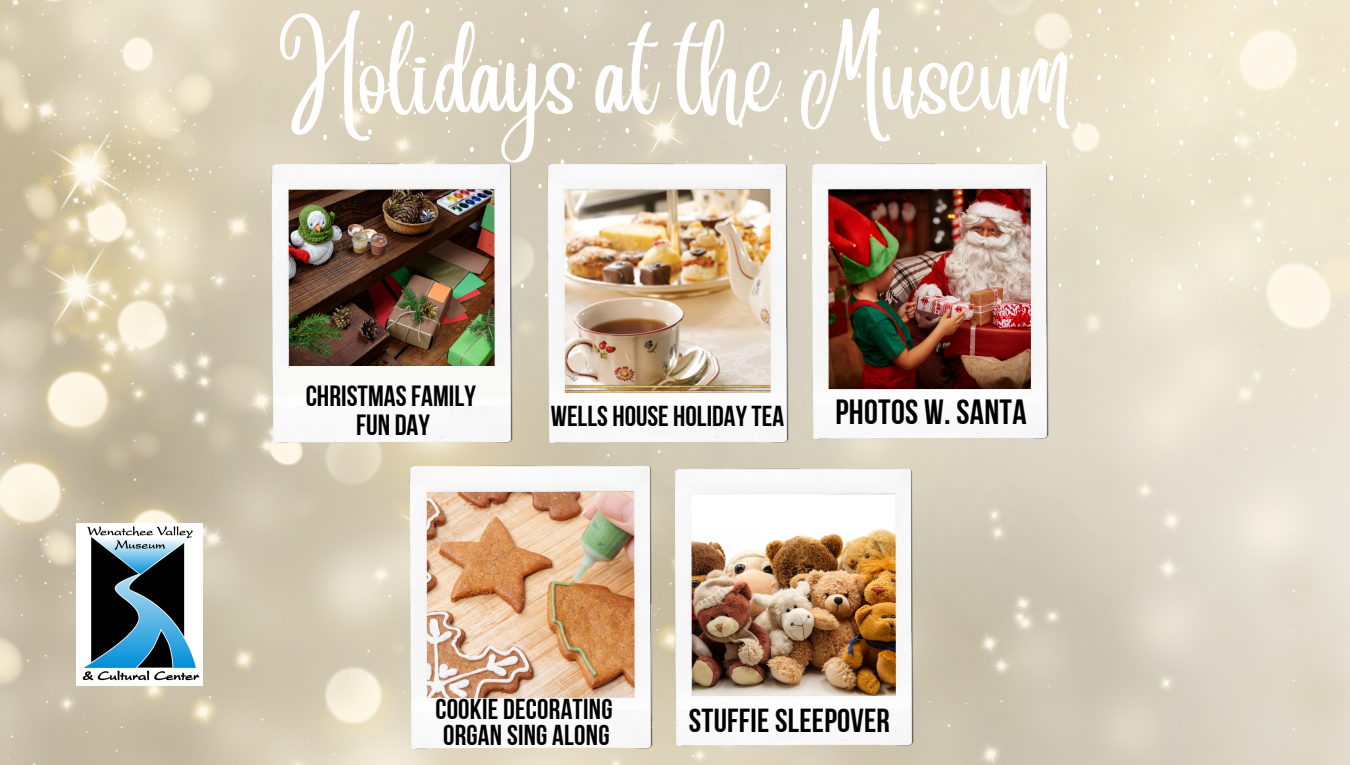
<style>
.page{position:relative;width:1350px;height:765px;background:#fff}
.page>*{position:absolute;margin:0;border:0;box-sizing:border-box;transform-origin:0 0}
.t1{font:86.25px "Angelina";color:#fff}
.t2{font:34.95px "Bebas Neue Cyrillic";letter-spacing:.01em;color:#000}
.t3{font:33.15px "Bebas Neue Cyrillic";letter-spacing:.01em;color:#000}
.t4{font:29.1px/29.1px "Bebas Neue Cyrillic";color:#000;text-align:center}
.t5{font:28.8px/26px "Bebas Neue Cyrillic";letter-spacing:.01em;color:#000}
</style>
<div class="page">
<img style="left:0;top:0;width:1350px;height:765px">
<svg style="left:521px;top:284px;width:3px;height:4px"></svg>
<svg style="left:644px;top:64px;width:4px;height:5px"></svg>
<svg style="left:625px;top:128px;width:4px;height:5px"></svg>
<svg style="left:499px;top:60px;width:3px;height:5px"></svg>
<svg style="left:323px;top:134px;width:4px;height:6px"></svg>
<svg style="left:470px;top:147px;width:4px;height:5px"></svg>
<svg style="left:441px;top:85px;width:4px;height:6px"></svg>
<svg style="left:388px;top:15px;width:4px;height:6px"></svg>
<svg style="left:521px;top:38px;width:3px;height:5px"></svg>
<svg style="left:461px;top:42px;width:4px;height:5px"></svg>
<svg style="left:539px;top:184px;width:3px;height:4px"></svg>
<svg style="left:426px;top:8px;width:3px;height:6px"></svg>
<svg style="left:564px;top:7px;width:4px;height:6px"></svg>
<svg style="left:405px;top:62px;width:6px;height:5px"></svg>
<svg style="left:388px;top:82px;width:9px;height:5px"></svg>
<svg style="left:368px;top:129px;width:4px;height:6px"></svg>
<svg style="left:356px;top:61px;width:8px;height:5px"></svg>
<svg style="left:360px;top:105px;width:8px;height:6px"></svg>
<svg style="left:525px;top:143px;width:3px;height:6px"></svg>
<svg style="left:495px;top:103px;width:3px;height:6px"></svg>
<svg style="left:803px;top:254px;width:3px;height:6px"></svg>
<svg style="left:793px;top:28px;width:3px;height:4px"></svg>
<svg style="left:914px;top:47px;width:4px;height:6px"></svg>
<svg style="left:739px;top:122px;width:4px;height:6px"></svg>
<svg style="left:886px;top:134px;width:4px;height:6px"></svg>
<svg style="left:857px;top:73px;width:4px;height:5px"></svg>
<svg style="left:969px;top:36px;width:3px;height:4px"></svg>
<svg style="left:804px;top:3px;width:4px;height:5px"></svg>
<svg style="left:936px;top:25px;width:4px;height:6px"></svg>
<svg style="left:877px;top:29px;width:4px;height:6px"></svg>
<svg style="left:749px;top:155px;width:4px;height:5px"></svg>
<svg style="left:1009px;top:157px;width:3px;height:4px"></svg>
<svg style="left:976px;top:147px;width:4px;height:6px"></svg>
<svg style="left:816px;top:150px;width:3px;height:4px"></svg>
<svg style="left:821px;top:49px;width:6px;height:6px"></svg>
<svg style="left:804px;top:69px;width:9px;height:6px"></svg>
<svg style="left:784px;top:117px;width:3px;height:5px"></svg>
<svg style="left:772px;top:48px;width:8px;height:6px"></svg>
<svg style="left:776px;top:93px;width:8px;height:6px"></svg>
<svg style="left:1017px;top:73px;width:3px;height:4px"></svg>
<svg style="left:941px;top:131px;width:3px;height:5px"></svg>
<svg style="left:940px;top:0;width:3px;height:4px"></svg>
<svg style="left:910px;top:91px;width:4px;height:5px"></svg>
<svg style="left:1096px;top:259px;width:4px;height:6px"></svg>
<svg style="left:1230px;top:277px;width:3px;height:4px"></svg>
<svg style="left:1195px;top:264px;width:3px;height:4px"></svg>
<svg style="left:1178px;top:284px;width:3px;height:6px"></svg>
<svg style="left:1257px;top:237px;width:4px;height:5px"></svg>
<svg style="left:1335px;top:121px;width:4px;height:5px"></svg>
<svg style="left:1208px;top:53px;width:4px;height:5px"></svg>
<svg style="left:1041px;top:107px;width:11px;height:14px"></svg>
<svg style="left:1033px;top:127px;width:3px;height:6px"></svg>
<svg style="left:1067px;top:150px;width:3px;height:5px"></svg>
<svg style="left:1257px;top:131px;width:3px;height:4px"></svg>
<svg style="left:1179px;top:140px;width:4px;height:5px"></svg>
<svg style="left:1168px;top:58px;width:3px;height:4px"></svg>
<svg style="left:1151px;top:78px;width:4px;height:6px"></svg>
<svg style="left:1098px;top:8px;width:3px;height:6px"></svg>
<svg style="left:1230px;top:31px;width:4px;height:6px"></svg>
<svg style="left:1171px;top:35px;width:4px;height:5px"></svg>
<svg style="left:1109px;top:175px;width:4px;height:6px"></svg>
<svg style="left:1248px;top:177px;width:3px;height:4px"></svg>
<svg style="left:1208px;top:179px;width:3px;height:4px"></svg>
<svg style="left:1191px;top:200px;width:4px;height:5px"></svg>
<svg style="left:1155px;top:109px;width:3px;height:4px"></svg>
<svg style="left:1270px;top:152px;width:4px;height:6px"></svg>
<svg style="left:1293px;top:28px;width:3px;height:4px"></svg>
<svg style="left:1135px;top:1px;width:4px;height:6px"></svg>
<svg style="left:1107px;top:27px;width:3px;height:4px"></svg>
<svg style="left:1274px;top:0;width:3px;height:6px"></svg>
<svg style="left:1115px;top:55px;width:6px;height:5px"></svg>
<svg style="left:1097px;top:75px;width:9px;height:6px"></svg>
<svg style="left:1077px;top:122px;width:4px;height:6px"></svg>
<svg style="left:1060px;top:51px;width:13px;height:8px"></svg>
<svg style="left:1066px;top:96px;width:12px;height:9px"></svg>
<svg style="left:1234px;top:136px;width:4px;height:6px"></svg>
<svg style="left:1204px;top:96px;width:4px;height:6px"></svg>
<img style="left:410px;top:465px;width:244px;height:285px">
<img style="left:812px;top:162px;width:238px;height:278px">
<img style="left:548px;top:162px;width:241px;height:283px">
<img style="left:272px;top:162px;width:241px;height:283px">
<div style="left:279px;top:367px;width:227px;height:29px;background:#f9f9f6"></div>
<img style="left:675px;top:467px;width:239px;height:281px">
<img style="left:76px;top:523px;width:126px;height:162px">
<h1 class="t1" style="left:286px;top:60px;width:791px">Holidays at the Museum</h1>
<p class="t4" style="left:306px;top:384px;width:172px">CHRISTMASFAMILY<br>FUN DAY</p>
<p class="t5" style="left:551px;top:406px;width:235px">WELLS HOUSE HOLIDAY TEA</p>
<p class="t2" style="left:835px;top:398px;width:193px">PHOTOS W. SANTA</p>
<p class="t5" style="left:435px;top:699px;width:179px">COOKIE DECORATING<br>ORGAN SING ALONG</p>
<p class="t3" style="left:689px;top:707px;width:203px">STUFFIE SLEEPOVER</p>
</div>
